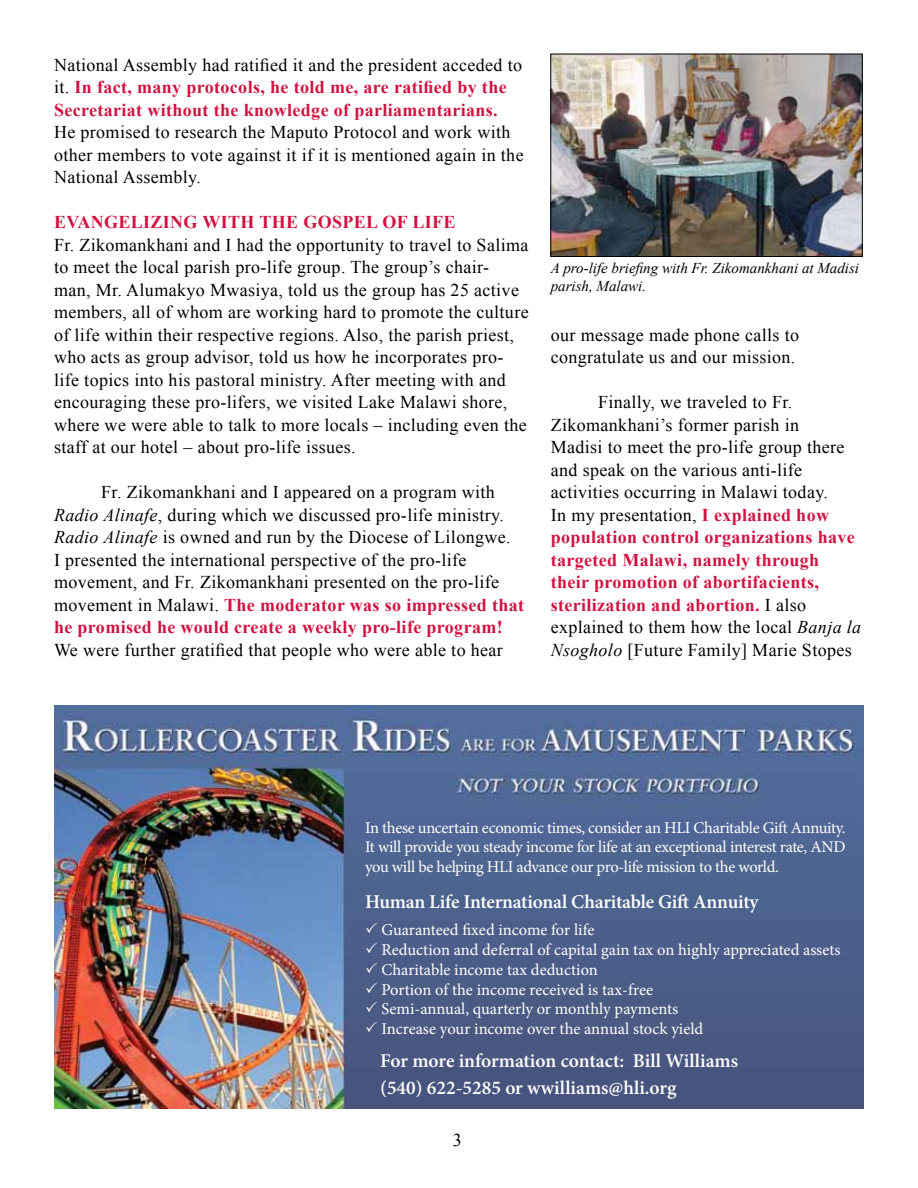
<style>
.page{position:relative;width:918px;height:1188px;background:#fff}
.page>*{position:absolute;margin:0;border:0;box-sizing:border-box;transform-origin:0 0}
.t1{font:600 19.5px/27px "Minion Pro";letter-spacing:-.01em;color:#fff}
.t2{font:18px/22.5px "Times New Roman";letter-spacing:.02em;color:#000}
.t3{font:700 18px/22.5px "Times New Roman";letter-spacing:.02em;color:#d11242}
.t4{font:16.5px/19.8px "Minion Pro";letter-spacing:-.005em;color:#fff;text-align:justify}
.t5{font:italic 15px/18px "Times New Roman";color:#000}
.s1{font-weight:400;color:#000}
.s2{font-style:italic}
.s3{font-weight:700;color:#d11242}
</style>
<div class="page">
<img style="left:553px;top:56px;width:308px;height:199px">
<div style="left:551px;top:54px;width:312px;height:203px;border:1px solid #000"></div>
<img style="left:54px;top:705px;width:810px;height:404px">
<svg style="left:366px;top:922px;width:11px;height:11px"></svg>
<svg style="left:366px;top:942px;width:11px;height:11px"></svg>
<svg style="left:366px;top:962px;width:11px;height:11px"></svg>
<svg style="left:366px;top:982px;width:11px;height:10px"></svg>
<svg style="left:366px;top:1002px;width:11px;height:10px"></svg>
<svg style="left:366px;top:1021px;width:11px;height:11px"></svg>
<p class="t3" style="left:54px;top:54px;width:470px"><span class="s1">National Assembly had ratified it and the president acceded to it.</span> In fact, many protocols, he told me, are ratified by the<br>Secretariat without the knowledge of parliamentarians.</p>
<p class="t2" style="left:54px;top:121px;width:471px">He promised to research the Maputo Protocol and work with other members to vote against it if it is mentioned again in the<br>National Assembly.</p>
<p class="t3" style="left:54px;top:211px;width:37px">Evangeli</p>
<p class="t3" style="left:151px;top:211px;width:25px">zing</p>
<p class="t3" style="left:203px;top:211px;width:14px">with</p>
<p class="t3" style="left:260px;top:211px;width:14px">the</p>
<p class="t3" style="left:304px;top:211px;width:41px">Gospel</p>
<p class="t3" style="left:383px;top:211px;width:54px">of Life</p>
<p class="t2" style="left:54px;top:233px;width:476px">Fr. Zikomankhani and I had the opportunity to travel to Salima to meet the local parish pro-life group. The group’s chair&shy;man, Mr. Alumakyo Mwasiya, told us the group has 25 active members, all of whom are working hard to promote the culture of life within their respective regions. Also, the parish priest, who acts as group advisor, told us how he incorporates pro&shy;life topics into his pastoral ministry. After meeting with and encouraging these pro-lifers, we visited Lake Malawi shore, where we were able to talk to more locals – including even the staff at our hotel – about pro-life issues.</p>
<p class="t2" style="left:54px;top:481px;width:472px;text-indent:47px">Fr. Zikomankhani and I appeared on a program with <span class="s2">Radio Alinafe</span>, during which we discussed pro-life ministry.<br><span class="s2">Radio Alinafe</span> is owned and run by the Diocese of Lilongwe.<br>I presented the international perspective of the pro-life movement, and Fr. Zikomankhani presented on the pro-life movement in Malawi. <span class="s3">The moderator was so impressed that he promised he would create a weekly pro-life program!</span></p>
<p class="t2" style="left:54px;top:638px;width:450px">We were further gratified that people who were able to hear</p>
<p class="t5" style="left:551px;top:259px;width:310px">A pro-life briefing with Fr. Zikomankhani at Madisi parish, Malawi.</p>
<p class="t2" style="left:551px;top:323px;width:250px">our message made phone calls to congratulate us and our mission.</p>
<p class="t2" style="left:551px;top:391px;width:312px;text-indent:47px">Finally, we traveled to Fr.<br>Zikomankhani’s former parish in<br>Madisi to meet the pro-life group there and speak on the various anti-life activities occurring in Malawi today.<br>In my presentation, <span class="s3">I explained how population control organizations have targeted Malawi, namely through their promotion of abortifacients, sterilization and abortion.</span> I also explained to them how the local <span class="s2">Banja la Nsogholo</span> [Future Family] Marie Stopes</p>
<p class="t4" style="left:365px;top:817px;width:482px">In these uncertain economic times, consider an HLI Charitable Gift Annuity.<br>It will provide you steady income for life at an exceptional interest rate, AND you will be helping HLI advance our pro-life mission to the world.</p>
<p class="t1" style="left:365px;top:888px;width:395px">Human Life International Charitable Gift Annuity</p>
<p class="t4" style="left:381px;top:920px;width:461px;text-align:left">Guaranteed fixed income for life<br>Reduction and deferral of capital gain tax on highly appreciated assets Charitable income tax deduction<br>Portion of the income received is tax-free<br>Semi-annual, quarterly or monthly payments<br>Increase your income over the annual stock yield</p>
<p class="t1" style="left:380px;top:1047px;width:359px">For more information contact: Bill Williams (540) 622-5285 or wwilliams@hli.org</p>
<p class="t2" style="left:453px;top:1129px;width:10px">3</p>
</div>
